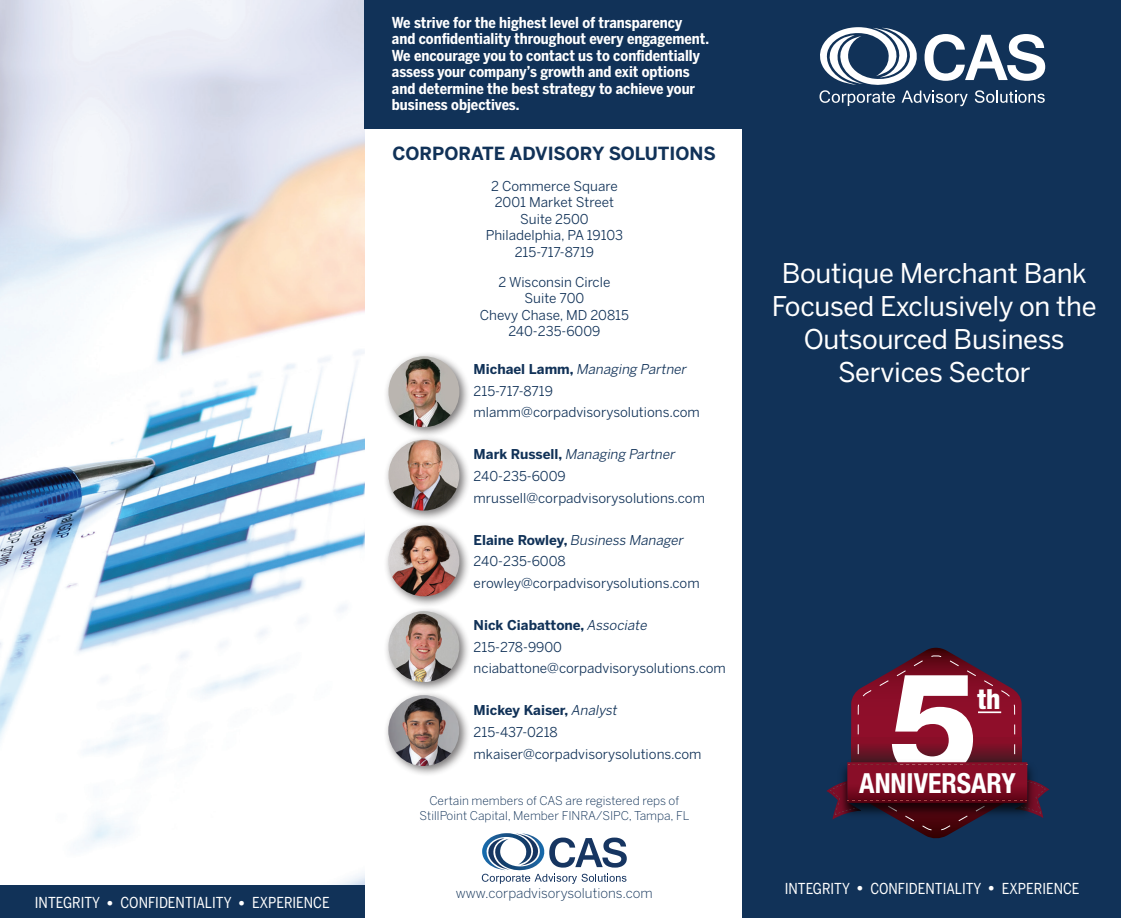
<style>
.page{position:relative;width:1121px;height:918px;background:#fff}
.page>*{position:absolute;margin:0;border:0;box-sizing:border-box;transform-origin:0 0}
.t1{font:800 142.8px "Helvetica Neue";color:#fff}
.t2{font:700 condensed 27.75px "Helvetica Neue";color:#fff}
.t3{font:800 condensed 27.75px "Helvetica Neue";color:#fff}
.t4{font:27px "Benton Sans";letter-spacing:-.01em;color:#fff}
.t5{font:700 18px "Benton Sans";color:#113258}
.t6{font:700 15px/16.5px "Benton Sans Cond FB";color:#fff}
.t7{font:15px "Benton Sans Cond FB";color:#fff}
.t8{font:13.5px/21.6px "Benton Sans";color:#113258}
.t9{font:300 13.5px "Benton Sans";color:#113258}
.t10{font:300 12px/14.4px "Benton Sans";color:#113258;text-align:center}
.s1{font-size:19.5px}
.s2{font-weight:700}
.s3{font-family:"Benton Sans FB";font-style:italic}
</style>
<div class="page">
<img style="left:0;top:0;width:364px;height:886px">
<div style="left:0;top:886px;width:364px;height:32px;background:#113258"></div>
<div style="left:364px;top:0;width:392px;height:129px;background:#113258"></div>
<svg style="left:482px;top:833px;width:145px;height:51px"></svg>
<div style="left:742px;top:0;width:378px;height:918px;background:#113258"></div>
<svg style="left:819px;top:27px;width:226px;height:79px"></svg>
<div style="left:383px;top:606px;width:87px;height:87px;background:#231f20;opacity:.6"></div>
<img style="left:388px;top:611px;width:71px;height:71px;border-radius:35px">
<div style="left:383px;top:520px;width:87px;height:87px;background:#231f20;opacity:.6"></div>
<img style="left:388px;top:525px;width:71px;height:71px;border-radius:35px">
<div style="left:383px;top:435px;width:87px;height:87px;background:#231f20;opacity:.6"></div>
<img style="left:388px;top:440px;width:71px;height:71px;border-radius:35px">
<div style="left:383px;top:351px;width:87px;height:87px;background:#231f20;opacity:.6"></div>
<img style="left:388px;top:356px;width:71px;height:71px;border-radius:35px">
<div style="left:383px;top:690px;width:87px;height:87px;background:#231f20;opacity:.6"></div>
<img style="left:388px;top:695px;width:71px;height:71px;border-radius:35px">
<svg style="left:826px;top:648px;width:223px;height:191px"></svg>
<hr style="left:978px;top:711px;width:23px;height:2px;background:#fff">
<p class="t7" style="left:35px;top:894px;width:296px">INTEGRITY <span class="s1">•</span> CONFIDENTIALITY <span class="s1">•</span> EXPERIENCE</p>
<p class="t6" style="left:392px;top:14px;width:319px">We strive for the highest level of transparency and confidentiality throughout every engagement.<br>We encourage you to contact us to confidentially assess your company’s growth and exit options and determine the best strategy to achieve your business objectives.</p>
<p class="t5" style="left:392px;top:143px;width:325px">CORPORATE ADVISORY SOLUTIONS</p>
<p class="t8" style="left:485px;top:177px;width:139px;line-height:16.5px;text-align:center">2 Commerce Square<br>2001 Market Street<br>Suite 2500<br>Philadelphia, PA 19103<br>215-717-8719</p>
<p class="t8" style="left:480px;top:273px;width:151px;line-height:16.5px;text-align:center">2 Wisconsin Circle<br>Suite 700<br>Chevy Chase, MD 20815<br>240-235-6009</p>
<p class="t8" style="left:473px;top:358px;width:228px"><span class="s2">Michael Lamm,</span> <span class="s3">Managing Partner<br></span>215-717-8719 mlamm@corpadvisorysolutions.com</p>
<p class="t8" style="left:473px;top:444px;width:233px"><span class="s2">Mark Russell,</span> <span class="s3">Managing Partner<br></span>240-235-6009 mrussell@corpadvisorysolutions.com</p>
<p class="t8" style="left:473px;top:529px;width:228px"><span class="s2">Elaine Rowley,</span> <span class="s3">Business Manager<br></span>240-235-6008 erowley@corpadvisorysolutions.com</p>
<p class="t8" style="left:473px;top:614px;width:254px"><span class="s2">Nick Ciabattone,</span> <span class="s3">Associate<br></span>215-278-9900 nciabattone@corpadvisorysolutions.com</p>
<p class="t8" style="left:473px;top:700px;width:229px"><span class="s2">Mickey Kaiser,</span> <span class="s3">Analyst<br></span>215-437-0218 mkaiser@corpadvisorysolutions.com</p>
<p class="t10" style="left:419px;top:794px;width:271px">Certain members of CAS are registered reps of<br>StillPoint Capital, Member FINRA/SIPC, Tampa, FL</p>
<p class="t9" style="left:456px;top:885px;width:198px">www.corpadvisorysolutions.com</p>
<p class="t4" style="left:781px;top:257px;width:306px">Boutique Merchant Bank</p>
<p class="t4" style="left:772px;top:290px;width:326px">Focused Exclusively on the</p>
<p class="t4" style="left:804px;top:323px;width:262px">Outsourced Business</p>
<p class="t4" style="left:838px;top:356px;width:194px">Services Sector</p>
<p class="t1" style="left:888px;top:639px;width:91px">5</p>
<p class="t3" style="left:977px;top:682px;width:25px">th</p>
<p class="t2" style="left:859px;top:766px;width:158px">ANNIVERSARY</p>
<p class="t7" style="left:784px;top:879px;width:296px">INTEGRITY <span class="s1">•</span> CONFIDENTIALITY <span class="s1">•</span> EXPERIENCE</p>
</div>
